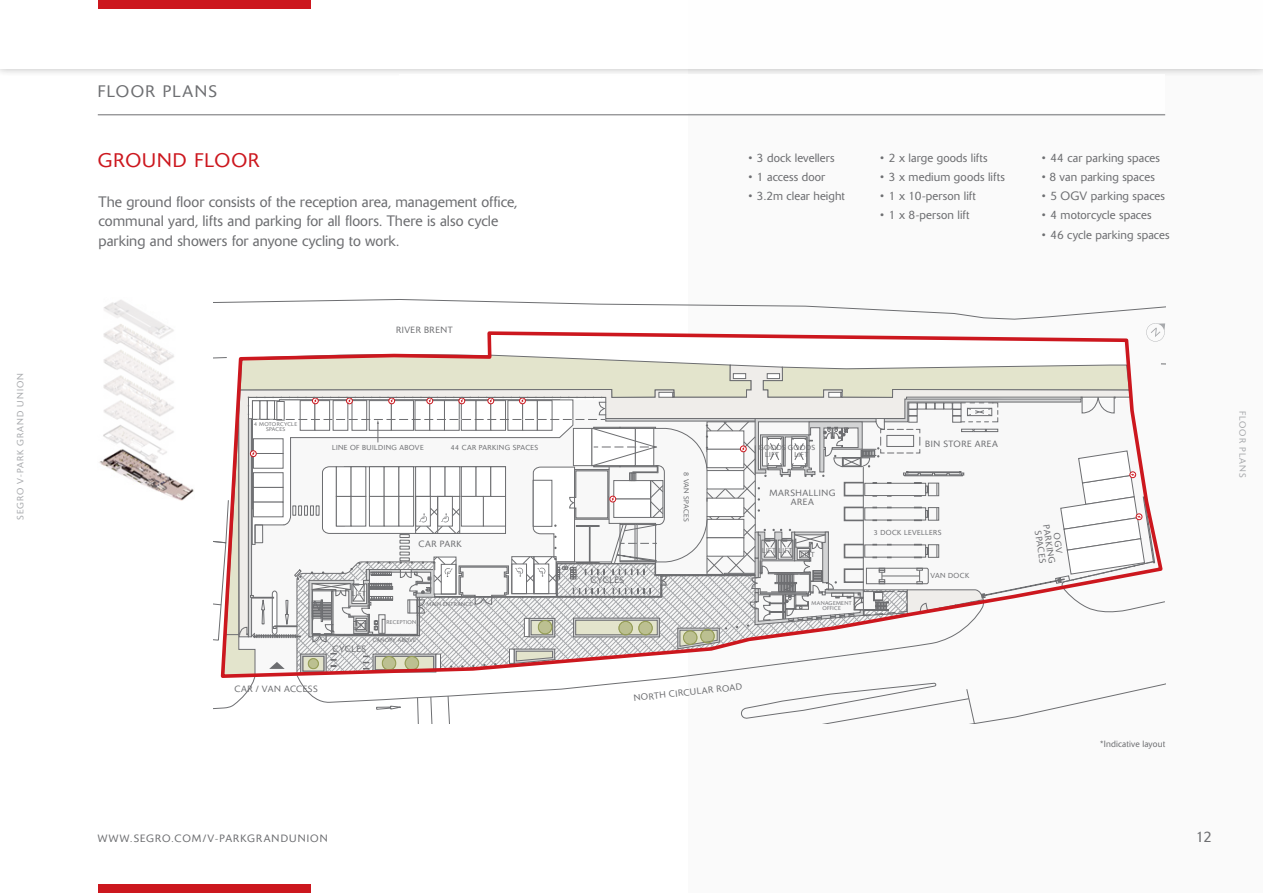
<style>
.page{position:relative;width:1263px;height:893px;background:#fff}
.page>*{position:absolute;margin:0;border:0;box-sizing:border-box;transform-origin:0 0}
.t1{font:300 19.5px "Delta BQ";letter-spacing:.055em;color:#cc171e}
.t2{font:300 16.5px "Delta BQ";letter-spacing:.085em;color:#6d6e71}
.t3{font:300 15px/19.5px "Delta BQ";color:#6d6e71}
.t4{font:300 12px "Delta BQ";letter-spacing:.01em;color:#6d6e71}
.t5{font:300 10.5px "Delta BQ";letter-spacing:.105em;color:#6d6e71}
.t6{font:300 9px/9px "Delta BQ";letter-spacing:.06em;color:#6d6e71;text-align:center}
.t7{font:300 9px "Delta BQ";letter-spacing:.11em;color:#a7a9ac}
.t8{font:300 9px "Delta BQ";letter-spacing:.015em;color:#6d6e71}
.t9{font:300 7.2px/7.2px "Delta BQ";letter-spacing:.06em;color:#6d6e71}
.t10{font:300 5.4px/5.4px "Delta BQ";letter-spacing:.06em;color:#6d6e71;text-align:center}
</style>
<div class="page">
<div style="left:689px;top:0;width:574px;height:893px;background:#fafafa"></div>
<img style="left:138px;top:482px;width:56px;height:19px">
<svg style="left:214px;top:299px;width:951px;height:424px"></svg>
<div style="left:98px;top:884px;width:212px;height:9px;background:#cc171e"></div>
<svg style="left:99px;top:300px;width:79px;height:182px"></svg>
<hr style="left:98px;top:115px;width:1067px;height:1px;background:#6d6e71">
<div style="left:0;top:0;width:1263px;height:78px;background:#000;opacity:.33"></div>
<div style="left:0;top:0;width:1263px;height:68px;background:#fff"></div>
<div style="left:400px;top:75px;width:765px;height:38px;background:#fff"></div>
<div style="left:98px;top:0;width:212px;height:9px;background:#cc171e"></div>
<p class="t7" style="left:15px;top:520px;width:148px;rotate:-90deg">SEGRO V-PARK GRAND UNION</p>
<h2 class="t2" style="left:98px;top:81px;width:121px">FLOOR PLANS</h2>
<h1 class="t1" style="left:98px;top:148px;width:163px">GROUND FLOOR</h1>
<p class="t3" style="left:99px;top:192px;width:420px">The ground floor consists of the reception area, management office, communal yard, lifts and parking for all floors. There is also cycle parking and showers for anyone cycling to work.</p>
<p class="t10" style="left:254px;top:421px;width:44px">4 MOTORCYCLE<br>SPACES</p>
<p class="t6" style="left:396px;top:326px;width:58px">RIVER BRENT</p>
<p class="t9" style="left:332px;top:444px;width:93px">LINE OF BUILDING ABOVE</p>
<p class="t9" style="left:451px;top:444px;width:89px">44 CAR PARKING SPACES</p>
<p class="t6" style="left:419px;top:540px;width:45px">CAR PARK</p>
<p class="t6" style="left:234px;top:684px;width:85px">CAR / VAN ACCESS</p>
<p class="t9" style="left:352px;top:590px;width:15px">LIFT</p>
<p class="t9" style="left:353px;top:622px;width:15px">LIFT</p>
<p class="t10" style="left:386px;top:619px;width:31px">RECEPTION</p>
<p class="t10" style="left:373px;top:637px;width:45px">CANOPY ABOVE</p>
<p class="t6" style="left:333px;top:644px;width:35px">CYCLES</p>
<p class="t10" style="left:426px;top:602px;width:47px">MAIN ENTRANCE</p>
<p class="t4" style="left:748px;top:150px;width:88px">• 3 dock levellers</p>
<p class="t4" style="left:748px;top:169px;width:78px">• 1 access door</p>
<p class="t4" style="left:748px;top:189px;width:98px">• 3.2m clear height</p>
<p class="t4" style="left:880px;top:150px;width:109px">• 2 x large goods lifts</p>
<p class="t4" style="left:880px;top:169px;width:126px">• 3 x medium goods lifts</p>
<p class="t4" style="left:880px;top:189px;width:97px">• 1 x 10-person lift</p>
<p class="t4" style="left:880px;top:208px;width:91px">• 1 x 8-person lift</p>
<p class="t4" style="left:1042px;top:150px;width:120px">• 44 car parking spaces</p>
<p class="t4" style="left:1042px;top:169px;width:115px">• 8 van parking spaces</p>
<p class="t4" style="left:1042px;top:189px;width:125px">• 5 OGV parking spaces</p>
<p class="t4" style="left:1042px;top:208px;width:111px">• 4 motorcycle spaces</p>
<p class="t4" style="left:1042px;top:227px;width:129px">• 46 cycle parking spaces</p>
<p class="t6" style="left:590px;top:576px;width:35px">CYCLES</p>
<p class="t9" style="left:690px;top:472px;width:51px;rotate:90deg">8 VAN SPACES</p>
<p class="t9" style="left:765px;top:444px;width:51px;text-indent:-7px">GOODS GOODS<br>LIFT</p>
<p class="t9" style="left:794px;top:451px;width:15px">LIFT</p>
<p class="t6" style="left:769px;top:488px;width:67px">MARSHALLING<br>AREA</p>
<p class="t9" style="left:762px;top:547px;width:32px">LIFT LIFT</p>
<p class="t9" style="left:801px;top:551px;width:15px">LIFT</p>
<p class="t10" style="left:811px;top:600px;width:42px">MANAGEMENT<br>OFFICE</p>
<p class="t6" style="left:925px;top:439px;width:74px">BIN STORE AREA</p>
<p class="t9" style="left:874px;top:529px;width:69px">3 DOCK LEVELLERS</p>
<p class="t9" style="left:930px;top:572px;width:40px">VAN DOCK</p>
<p class="t6" style="left:633px;top:693px;width:111px;rotate:-6deg">NORTH CIRCULAR ROAD</p>
<p class="t6" style="left:1059px;top:523px;width:41px;rotate:81deg">OGV<br>PARKING<br>SPACES</p>
<p class="t8" style="left:1100px;top:738px;width:67px">*Indicative layout</p>
<p class="t7" style="left:1248px;top:411px;width:68px;rotate:90deg">FLOOR PLANS</p>
<p class="t5" style="left:98px;top:832px;width:231px">WWW.SEGRO.COM/V-PARKGRANDUNION</p>
<p class="t3" style="left:1196px;top:827px;width:18px">12</p>
</div>
